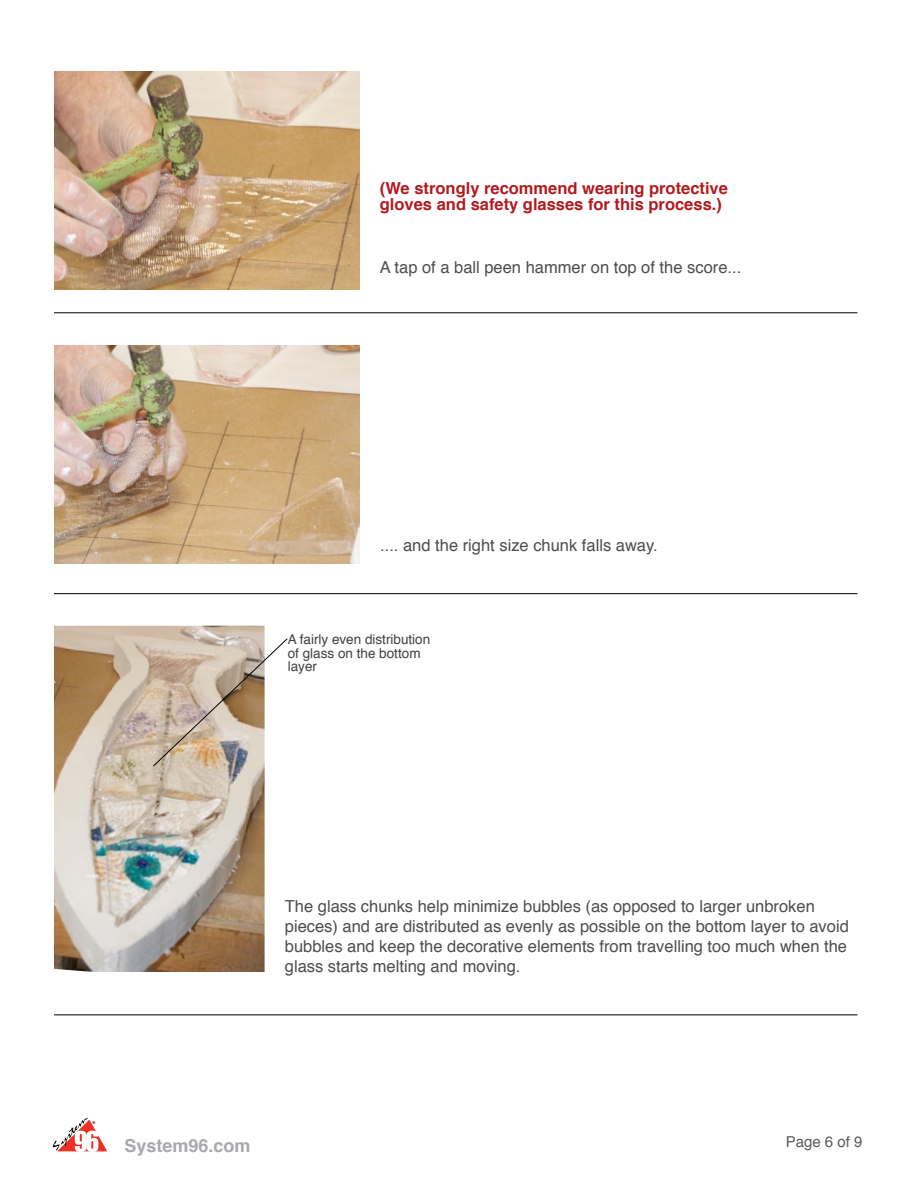
<style>
.page{position:relative;width:918px;height:1188px;background:#fff}
.page>*{position:absolute;margin:0;border:0;box-sizing:border-box;transform-origin:0 0}
.t1{font:700 18px "Helvetica";color:#a7a9ac}
.t2{font:16.5px/19.8px "Helvetica";color:#4d4d4f}
.t3{font:700 16.5px/16.5px "Helvetica";color:#b11c20}
.t4{font:15px "Helvetica";color:#58595b}
.t5{font:13.5px/13.5px "Helvetica";color:#414042}
.t6{font:700 3.9px "Helvetica";color:#000}
</style>
<div class="page">
<svg style="left:53px;top:1118px;width:54px;height:34px"></svg>
<hr style="left:54px;top:313px;width:804px;height:1px;background:#000">
<hr style="left:54px;top:593px;width:804px;height:1px;background:#000">
<hr style="left:54px;top:1015px;width:804px;height:1px;background:#000">
<img style="left:54px;top:71px;width:306px;height:218px">
<img style="left:54px;top:346px;width:306px;height:218px">
<img style="left:54px;top:626px;width:211px;height:346px">
<svg style="left:153px;top:638px;width:135px;height:129px"></svg>
<p class="t3" style="left:380px;top:180px;width:350px">(We strongly recommend wearing protective gloves and safety glasses for this process.)</p>
<p class="t2" style="left:380px;top:258px;width:363px">A tap of a ball peen hammer on top of the score...</p>
<p class="t2" style="left:380px;top:535px;width:279px">.... and the right size chunk falls away.</p>
<p class="t5" style="left:288px;top:633px;width:144px">A fairly even distribution of glass on the bottom layer</p>
<p class="t2" style="left:285px;top:897px;width:566px">The glass chunks help minimize bubbles (as opposed to larger unbroken pieces) and are distributed as evenly as possible on the bottom layer to avoid bubbles and keep the decorative elements from travelling too much when the glass starts melting and moving.</p>
<p class="t6" style="left:92px;top:1120px;width:4px">®</p>
<p class="t1" style="left:124px;top:1131px;width:128px">System96.com</p>
<p class="t4" style="left:786px;top:1130px;width:78px">Page 6 of 9</p>
</div>
